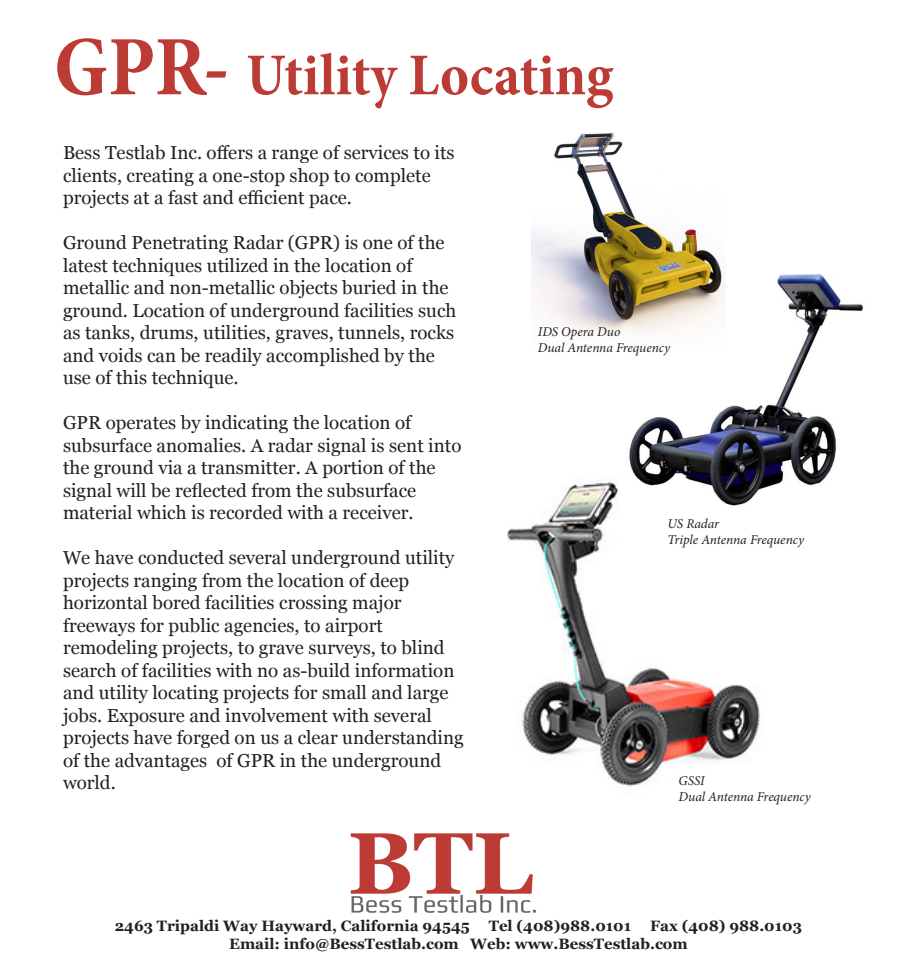
<style>
.page{position:relative;width:918px;height:972px;background:#fff}
.page>*{position:absolute;margin:0;border:0;box-sizing:border-box;transform-origin:0 0}
.t1{font:700 condensed 60px "Minion Pro";color:#bc3b35}
.t2{font:18.75px/22.5px "Georgia";color:#231f20}
.t3{font:700 15px "Georgia";color:#231f20}
.t4{font:italic 13.5px "Minion Pro";letter-spacing:-.005em;color:#231f20}
.s1{font-size:85.5px}
</style>
<div class="page">
<img style="left:350px;top:833px;width:186px;height:80px">
<img style="left:507px;top:477px;width:253px;height:310px">
<img style="left:618px;top:274px;width:245px;height:245px">
<img style="left:531px;top:132px;width:195px;height:219px">
<p class="t1" style="left:54px;top:34px;width:561px"><span class="s1">GPR-</span> Utility Locating</p>
<p class="t2" style="left:63px;top:142px;width:393px">Bess Testlab Inc. offers a range of services to its clients, creating a one-stop shop to complete projects at a fast and efficient pace.</p>
<p class="t2" style="left:63px;top:232px;width:383px">Ground Penetrating Radar (GPR) is one of the latest techniques utilized in the location of</p>
<p class="t2" style="left:63px;top:277px;width:395px">metallic and non-metallic objects buried in the ground. Location of underground facilities such as tanks, drums, utilities, graves, tunnels, rocks and voids can be readily accomplished by the use of this technique.</p>
<p class="t2" style="left:63px;top:412px;width:350px">GPR operates by indicating the location of</p>
<p class="t2" style="left:63px;top:435px;width:400px">subsurface anomalies. A radar signal is sent into the ground via a transmitter. A portion of the signal will be reflected from the subsurface</p>
<p class="t2" style="left:63px;top:502px;width:352px">material which is recorded with a receiver.</p>
<p class="t2" style="left:63px;top:547px;width:393px">We have conducted several underground utility projects ranging from the location of deep</p>
<p class="t2" style="left:63px;top:592px;width:340px">horizontal bored facilities crossing major</p>
<p class="t2" style="left:63px;top:615px;width:321px">freeways for public agencies, to airport</p>
<p class="t2" style="left:63px;top:637px;width:402px">remodeling projects, to grave surveys, to blind search of facilities with no as-build information and utility locating projects for small and large jobs. Exposure and involvement with several projects have forged on us a clear understanding of the advantages of GPR in the underground world.</p>
<p class="t4" style="left:538px;top:322px;width:84px">IDS Opera Duo</p>
<p class="t4" style="left:538px;top:339px;width:134px">Dual Antenna Frequency</p>
<p class="t4" style="left:667px;top:515px;width:53px">US Radar</p>
<p class="t4" style="left:667px;top:531px;width:138px">Triple Antenna Frequency</p>
<p class="t4" style="left:679px;top:772px;width:28px">GSSI</p>
<p class="t4" style="left:679px;top:788px;width:134px">Dual Antenna Frequency</p>
<p class="t3" style="left:115px;top:916px;width:356px">2463 Tripaldi Way Hayward, California 94545</p>
<p class="t3" style="left:489px;top:916px;width:144px">Tel (408)988.0101</p>
<p class="t3" style="left:650px;top:916px;width:153px">Fax (408) 988.0103</p>
<p class="t3" style="left:229px;top:934px;width:460px">Email: info@BessTestlab.com Web: www.BessTestlab.com</p>
</div>
